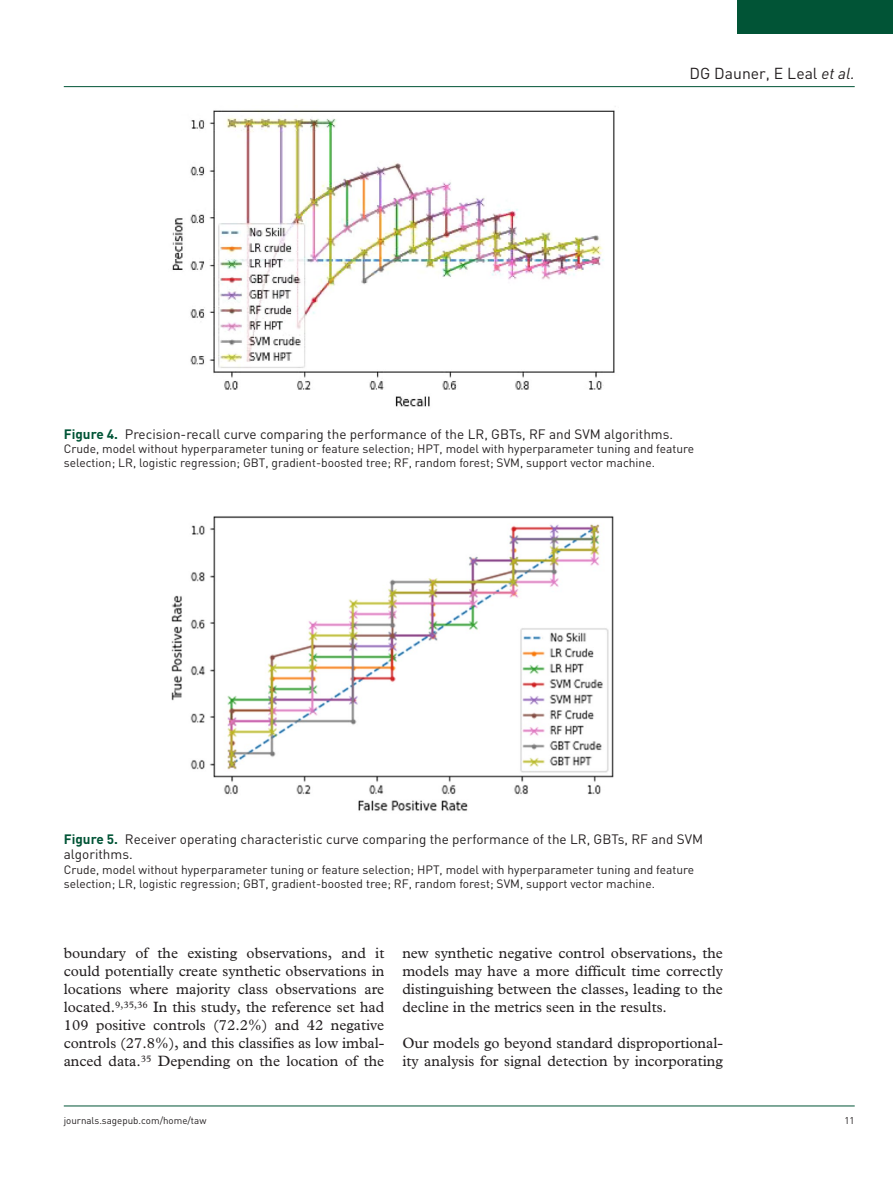
<style>
.page{position:relative;width:893px;height:1191px;background:#fff}
.page>*{position:absolute;margin:0;border:0;box-sizing:border-box;transform-origin:0 0}
.t1{font:15.75px "DIN";color:#231f20}
.t2{font:15px/18px "Plantin Std";color:#231f20;text-align:justify}
.t3{font:13.5px/15.8px "DIN";color:#231f20}
.t4{font:12px/14.2px "DIN";color:#231f20}
.t5{font:9.75px "DIN";color:#231f20}
.s1{font-style:italic}
.s2{font-weight:700;color:#015436}
</style>
<div class="page">
<hr style="left:64px;top:86px;width:791px;height:1px;background:#015436">
<hr style="left:64px;top:1105px;width:791px;height:1px;background:#015436">
<div style="left:738px;top:0;width:155px;height:34px;background:#015436"></div>
<img style="left:172px;top:106px;width:444px;height:301px">
<img style="left:171px;top:516px;width:443px;height:295px">
<p class="t1" style="left:689px;top:63px;width:167px">DG Dauner, E Leal <span class="s1">et al.</span></p>
<p class="t3" style="left:64px;top:426px;width:611px"><span class="s2">Figure 4.</span> Precision-recall curve comparing the performance of the LR, GBTs, RF and SVM algorithms.</p>
<p class="t4" style="left:64px;top:441px;width:632px">Crude, model without hyperparameter tuning or feature selection; HPT, model with hyperparameter tuning and feature selection; LR, logistic regression; GBT, gradient-boosted tree; RF, random forest; SVM, support vector machine.</p>
<p class="t3" style="left:64px;top:830px;width:641px"><span class="s2">Figure 5.</span> Receiver operating characteristic curve comparing the performance of the LR, GBTs, RF and SVM algorithms.</p>
<p class="t4" style="left:64px;top:862px;width:632px">Crude, model without hyperparameter tuning or feature selection; HPT, model with hyperparameter tuning and feature selection; LR, logistic regression; GBT, gradient-boosted tree; RF, random forest; SVM, support vector machine.</p>
<p class="t2" style="left:64px;top:944px;width:322px">boundary of the existing observations, and it could potentially create synthetic observations in locations where majority class observations are located.<sup>9,35,36</sup> In this study, the reference set had 109 positive controls (72.2%) and 42 negative controls (27.8%), and this classifies as low imbal&shy;anced data.<sup>35</sup> Depending on the location of the</p>
<p class="t2" style="left:402px;top:944px;width:322px">new synthetic negative control observations, the models may have a more difficult time correctly distinguishing between the classes, leading to the decline in the metrics seen in the results.</p>
<p class="t2" style="left:402px;top:1034px;width:322px">Our models go beyond standard disproportional&shy;ity analysis for signal detection by incorporating</p>
<p class="t5" style="left:64px;top:1114px;width:144px">journals.sagepub.com/home/taw</p>
<p class="t5" style="left:844px;top:1114px;width:12px">11</p>
</div>
